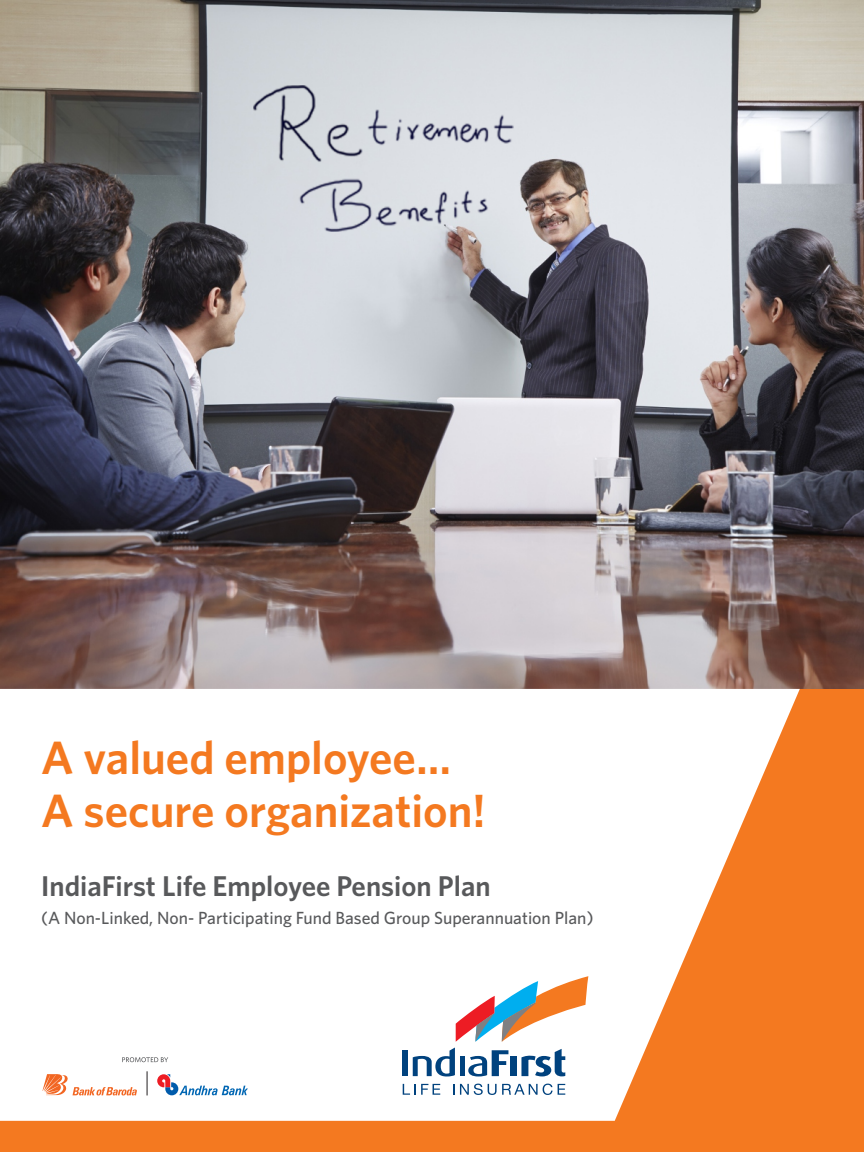
<style>
.page{position:relative;width:864px;height:1152px;background:#f47920}
.page>*{position:absolute;margin:0;border:0;box-sizing:border-box;transform-origin:0 0}
.t1{font:600 46.6px/53.8px "Whitney";color:#f47920}
.t2{font:600 28.6px "Whitney";color:#58595b}
.t3{font:500 17.6px "Whitney";color:#58595b}
</style>
<div class="page">
<img style="left:0;top:0;width:864px;height:689px">
<img style="left:253px;top:85px;width:261px;height:146px">
<svg style="left:0;top:689px;width:800px;height:432px;background:#fdeee3"></svg>
<svg style="left:456px;top:976px;width:132px;height:66px"></svg>
<svg style="left:403px;top:1084px;width:37px;height:11px"></svg>
<svg style="left:460px;top:1084px;width:105px;height:11px"></svg>
<div style="left:403px;top:1050px;width:5px;height:26px;background:#00427e"></div>
<svg style="left:413px;top:1048px;width:42px;height:29px"></svg>
<div style="left:460px;top:1056px;width:5px;height:20px;background:#00427e"></div>
<svg style="left:468px;top:1050px;width:40px;height:27px"></svg>
<div style="left:510px;top:1056px;width:7px;height:20px;background:#00427e"></div>
<svg style="left:521px;top:1049px;width:44px;height:27px"></svg>
<svg style="left:122px;top:1057px;width:46px;height:5px"></svg>
<svg style="left:157px;top:1074px;width:91px;height:21px;background:#ccd1e1"></svg>
<svg style="left:42px;top:1074px;width:95px;height:21px;background:#fbd3c0"></svg>
<svg style="left:147px;top:1071px;width:1px;height:24px"></svg>
<h1 class="t1" style="left:41px;top:734px;width:446px">A valued employee…<br>A secure organization!</h1>
<h2 class="t2" style="left:41px;top:875px;width:451px">IndiaFirst Life Employee Pension Plan</h2>
<p class="t3" style="left:41px;top:911px;width:554px">(A Non-Linked, Non- Participating Fund Based Group Superannuation Plan)</p>
</div>
